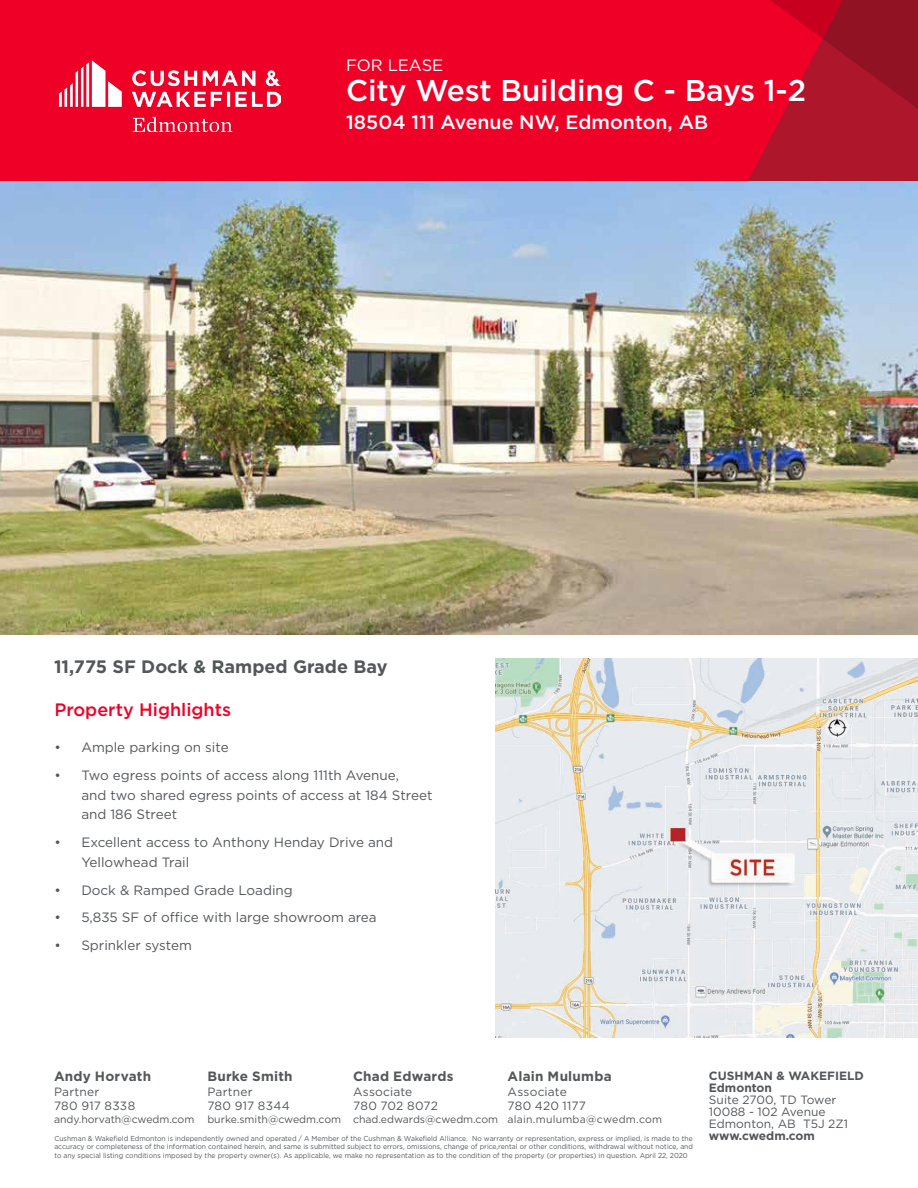
<style>
.page{position:relative;width:918px;height:1188px;background:#fff}
.page>*{position:absolute;margin:0;border:0;box-sizing:border-box;transform-origin:0 0}
.t1{font:500 30px "Gotham";letter-spacing:-.005em;color:#fff}
.t2{font:500 19.5px "Gotham";color:#fff}
.Subheading_-_gray{font:700 18px "Gotham";color:#54575a}
.Section_Head_-_red{font:500 18px "Gotham";color:#ef0027}
.t3{font:16.5px "Gotham";color:#fff}
.t4{font:13.5px/19.5px "Gotham";color:#54575a}
.t5{font:700 13.5px "Gotham";letter-spacing:.015em;color:#54575a}
.t6{font:12px/14.4px "Gotham";letter-spacing:.005em;color:#54575a}
.t7{font:700 12px/12px "Gotham";color:#54575a}
.t8{font:10.5px "Gotham";color:#54575a}
.t9{font:10.5px "Gotham";letter-spacing:.02em;color:#54575a}
.t10{font:7.2px/8.7px "Gotham";color:#54575a;scale:.95 1}
</style>
<div class="page">
<img style="left:0;top:181px;width:918px;height:453px">
<div style="left:0;top:0;width:918px;height:181px;background:#ef0027"></div>
<svg style="left:748px;top:0;width:170px;height:181px"></svg>
<img style="left:59px;top:60px;width:222px;height:72px">
<img style="left:496px;top:659px;width:422px;height:379px">
<h3 class="t3" style="left:346px;top:54px;width:99px">FOR LEASE</h3>
<h1 class="t1" style="left:346px;top:71px;width:461px">City West Building C - Bays 1-2</h1>
<h2 class="t2" style="left:346px;top:110px;width:364px">18504 111 Avenue NW, Edmonton, AB</h2>
<p class="Subheading_-_gray" style="left:54px;top:655px;width:335px">11,775 SF Dock &amp; Ramped Grade Bay</p>
<p class="Section_Head_-_red" style="left:54px;top:698px;width:178px">Property Highlights</p>
<p class="t4" style="left:54px;top:738px;width:176px">• Ample parking on site</p>
<p class="t4" style="left:81px;top:765px;width:353px;text-indent:-27px">• Two egress points of access along 111th Avenue,<br>and two shared egress points of access at 184 Street and 186 Street</p>
<p class="t4" style="left:81px;top:832px;width:313px;text-indent:-27px">• Excellent access to Anthony Henday Drive and<br>Yellowhead Trail</p>
<p class="t4" style="left:54px;top:880px;width:240px">• Dock &amp; Ramped Grade Loading</p>
<p class="t4" style="left:54px;top:908px;width:324px">• 5,835 SF of office with large showroom area</p>
<p class="t4" style="left:54px;top:936px;width:139px">• Sprinkler system</p>
<h3 class="t5" style="left:54px;top:1068px;width:99px">Andy Horvath</h3>
<h3 class="t6" style="left:54px;top:1084px;width:83px">Partner<br>780 917 8338</h3>
<h3 class="t8" style="left:54px;top:1112px;width:142px">andy.horvath@cwedm.com</h3>
<h3 class="t5" style="left:207px;top:1068px;width:87px">Burke Smith</h3>
<h3 class="t6" style="left:207px;top:1084px;width:84px">Partner<br>780 917 8344</h3>
<h3 class="t8" style="left:207px;top:1112px;width:135px">burke.smith@cwedm.com</h3>
<h3 class="t5" style="left:353px;top:1068px;width:102px">Chad Edwards</h3>
<h3 class="t6" style="left:353px;top:1084px;width:86px">Associate<br>780 702 8072</h3>
<h3 class="t8" style="left:353px;top:1112px;width:146px">chad.edwards@cwedm.com</h3>
<h3 class="t5" style="left:508px;top:1068px;width:106px">Alain Mulumba</h3>
<h3 class="t6" style="left:508px;top:1084px;width:80px">Associate<br>780 420 1177</h3>
<h3 class="t9" style="left:508px;top:1112px;width:156px">alain.mulumba@cwedm.com</h3>
<h3 class="t7" style="left:709px;top:1070px;width:157px">CUSHMAN &amp; WAKEFIELD<br>Edmonton</h3>
<h3 class="t6" style="left:709px;top:1094px;width:141px;line-height:12px">Suite 2700, TD Tower<br>10088 - 102 Avenue<br>Edmonton, AB T5J 2Z1</h3>
<p class="t10" style="left:54px;top:1134px;width:673px">Cushman &amp; Wakefield Edmonton is independently owned and operated / A Member of the Cushman &amp; Wakefield Alliance. No warranty or representation, express or implied, is made to the</p>
<h3 class="t7" style="left:709px;top:1130px;width:108px">www.cwedm.com</h3>
<p class="t10" style="left:54px;top:1142px;width:674px">accuracy or completeness of the information contained herein, and same is submitted subject to errors, omissions, change of price,rental or other conditions, withdrawal without notice, and to any special listing conditions imposed by the property owner(s). As applicable, we make no representation as to the condition of the property (or properties) in question. April 22, 2020</p>
</div>
